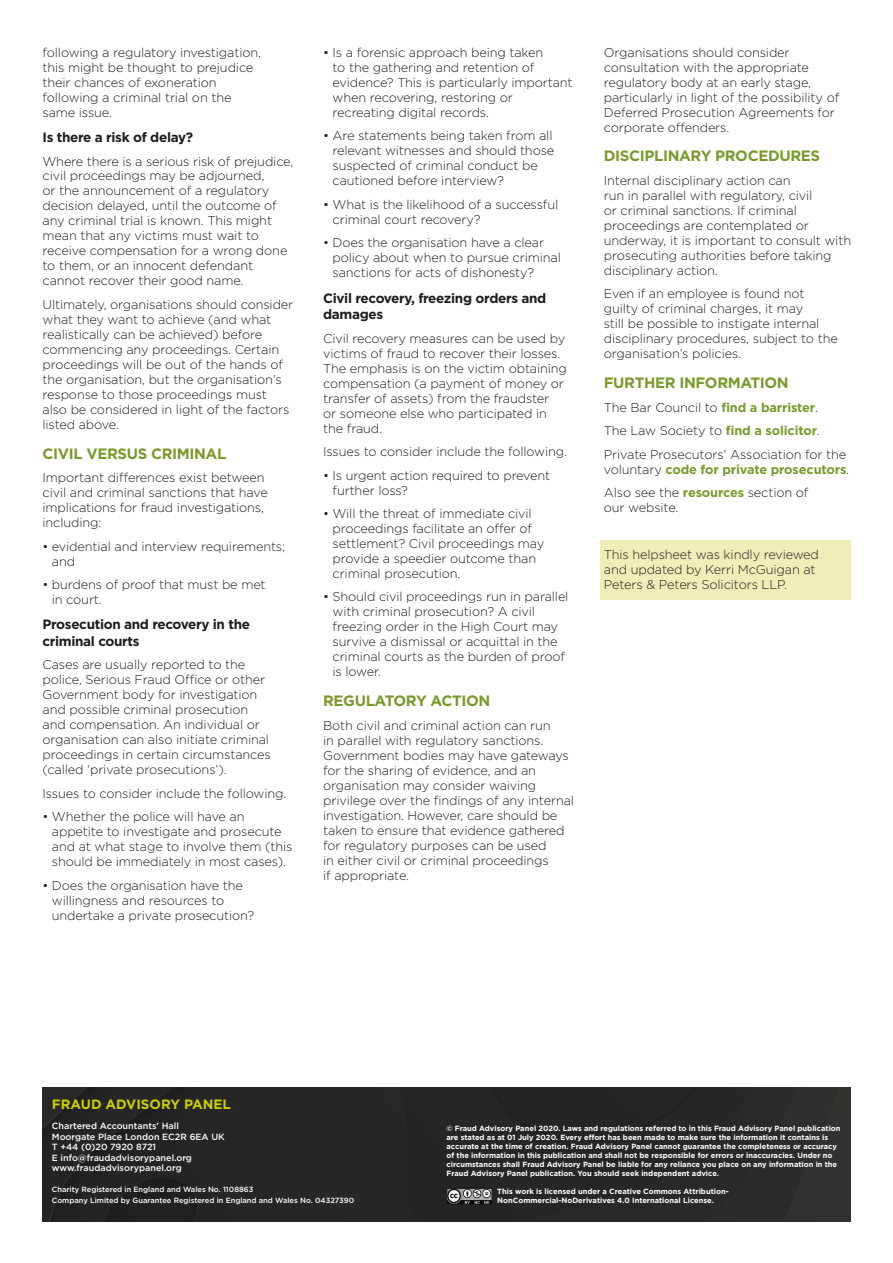
<style>
.page{position:relative;width:893px;height:1263px;background:#fff}
.page>*{position:absolute;margin:0;border:0;box-sizing:border-box;transform-origin:0 0}
.t1{font:700 15px "Gotham";letter-spacing:-.025em;color:#789a2b}
.t2{font:700 13.5px/16.5px "Gotham";letter-spacing:-.025em;color:#1d1d1b}
.t3{font:700 13.5px "Gotham";color:#d0cf00}
.t4{font:300 12.75px/15px "Gotham";letter-spacing:-.01em;color:#1d1d1b}
.t5{font:700 12.75px/23.5px "Gotham";letter-spacing:-.01em;color:#789a2b}
.t6{font:500 9px/10.5px "Gotham";color:#fff}
.t7{font:700 7.5px/9px "Gotham";color:#fff}
.t8{font:500 7.5px/10.5px "Gotham";color:#fff}
.s1{font-weight:700;color:#789a2b}
.s2{font-weight:300;color:#1d1d1b}
</style>
<div class="page">
<div style="left:43px;top:1087px;width:807px;height:135px;background:#262624"></div>
<img style="left:449px;top:1190px;width:41px;height:12px">
<div style="left:447px;top:1188px;width:45px;height:16px;border:1px solid #1d1d1b"></div>
<div style="left:600px;top:540px;width:250px;height:60px;background:#efeeb9"></div>
<p class="t4" style="left:43px;top:45px;width:220px">following a regulatory investigation, this might be thought to prejudice their chances of exoneration following a criminal trial on the same issue.</p>
<p class="t2" style="left:43px;top:129px;width:152px">Is there a risk of delay?</p>
<p class="t4" style="left:43px;top:153px;width:252px">Where there is a serious risk of prejudice, civil proceedings may be adjourned,<br>or the announcement of a regulatory decision delayed, until the outcome of any criminal trial is known. This might mean that any victims must wait to receive compensation for a wrong done to them, or an innocent defendant cannot recover their good name.</p>
<p class="t4" style="left:43px;top:297px;width:252px">Ultimately, organisations should consider what they want to achieve (and what realistically can be achieved) before commencing any proceedings. Certain proceedings will be out of the hands of the organisation, but the organisation’s response to those proceedings must also be considered in light of the factors listed above.</p>
<p class="t1" style="left:43px;top:443px;width:185px">CIVIL VERSUS CRIMINAL</p>
<p class="t4" style="left:43px;top:470px;width:227px">Important differences exist between civil and criminal sanctions that have implications for fraud investigations, including:</p>
<p class="t4" style="left:52px;top:538px;width:235px;text-indent:-9px">• evidential and interview requirements; and</p>
<p class="t4" style="left:52px;top:577px;width:215px;text-indent:-9px">• burdens of proof that must be met in court.</p>
<p class="t2" style="left:43px;top:616px;width:209px">Prosecution and recovery in the criminal courts</p>
<p class="t4" style="left:43px;top:657px;width:230px">Cases are usually reported to the police, Serious Fraud Office or other Government body for investigation and possible criminal prosecution and compensation. An individual or organisation can also initiate criminal proceedings in certain circumstances (called ‘private prosecutions’).</p>
<p class="t4" style="left:43px;top:785px;width:245px">Issues to consider include the following.</p>
<p class="t4" style="left:52px;top:809px;width:242px;text-indent:-9px">• Whether the police will have an appetite to investigate and prosecute and at what stage to involve them (this should be immediately in most cases).</p>
<p class="t4" style="left:52px;top:877px;width:204px;text-indent:-9px">• Does the organisation have the willingness and resources to undertake a private prosecution?</p>
<p class="t4" style="left:333px;top:45px;width:242px;text-indent:-9px">• Is a forensic approach being taken<br>to the gathering and retention of evidence? This is particularly important when recovering, restoring or recreating digital records.</p>
<p class="t4" style="left:333px;top:128px;width:223px;text-indent:-9px">• Are statements being taken from all relevant witnesses and should those suspected of criminal conduct be cautioned before interview?</p>
<p class="t4" style="left:333px;top:196px;width:227px;text-indent:-9px">• What is the likelihood of a successful criminal court recovery?</p>
<p class="t4" style="left:333px;top:235px;width:230px;text-indent:-9px">• Does the organisation have a clear policy about when to pursue criminal sanctions for acts of dishonesty?</p>
<p class="t2" style="left:323px;top:289px;width:225px">Civil recovery, freezing orders and damages</p>
<p class="t4" style="left:323px;top:330px;width:245px">Civil recovery measures can be used by victims of fraud to recover their losses.<br>The emphasis is on the victim obtaining compensation (a payment of money or transfer of assets) from the fraudster<br>or someone else who participated in the fraud.</p>
<p class="t4" style="left:323px;top:444px;width:245px">Issues to consider include the following.</p>
<p class="t4" style="left:333px;top:467px;width:219px;text-indent:-9px">• Is urgent action required to prevent further loss?</p>
<p class="t4" style="left:333px;top:506px;width:213px;text-indent:-9px">• Will the threat of immediate civil proceedings facilitate an offer of settlement? Civil proceedings may provide a speedier outcome than criminal prosecution.</p>
<p class="t4" style="left:333px;top:589px;width:237px;text-indent:-9px">• Should civil proceedings run in parallel with criminal prosecution? A civil freezing order in the High Court may survive a dismissal or acquittal in the criminal courts as the burden of proof is lower.</p>
<p class="t1" style="left:323px;top:691px;width:169px">REGULATORY ACTION</p>
<p class="t4" style="left:323px;top:717px;width:252px">Both civil and criminal action can run<br>in parallel with regulatory sanctions.<br>Government bodies may have gateways for the sharing of evidence, and an organisation may consider waiving privilege over the findings of any internal investigation. However, care should be taken to ensure that evidence gathered for regulatory purposes can be used<br>in either civil or criminal proceedings<br>if appropriate.</p>
<p class="t4" style="left:604px;top:45px;width:237px">Organisations should consider consultation with the appropriate regulatory body at an early stage, particularly in light of the possibility of Deferred Prosecution Agreements for corporate offenders.</p>
<p class="t1" style="left:604px;top:146px;width:218px">DISCIPLINARY PROCEDURES</p>
<p class="t4" style="left:604px;top:173px;width:249px">Internal disciplinary action can<br>run in parallel with regulatory, civil<br>or criminal sanctions. If criminal proceedings are contemplated or underway, it is important to consult with prosecuting authorities before taking disciplinary action.</p>
<p class="t4" style="left:604px;top:286px;width:235px">Even if an employee is found not guilty of criminal charges, it may<br>still be possible to instigate internal disciplinary procedures, subject to the organisation’s policies.</p>
<p class="t1" style="left:604px;top:373px;width:186px">FURTHER INFORMATION</p>
<p class="t4" style="left:604px;top:395px;width:244px;line-height:23.5px">The Bar Council to <span class="s1">find a barrister</span>.<br>The Law Society to <span class="s1">find a solicitor</span>.<br>Private Prosecutors’ Association for the</p>
<p class="t5" style="left:604px;top:457px;width:247px"><span class="s2">voluntary</span> code for private prosecutors<span class="s2">.<br>Also see the</span> resources <span class="s2">section of</span></p>
<p class="t4" style="left:604px;top:500px;width:76px">our website.</p>
<p class="t4" style="left:604px;top:547px;width:217px">This helpsheet was kindly reviewed and updated by Kerri McGuigan at<br>Peters &amp; Peters Solicitors LLP.</p>
<p class="t3" style="left:52px;top:1095px;width:181px">FRAUD ADVISORY PANEL</p>
<p class="t6" style="left:52px;top:1120px;width:174px">Chartered Accountants’ Hall<br>Moorgate Place London EC2R 6EA UK<br>T +44 (0)20 7920 8721<br>E info@fraudadvisorypanel.org www.fraudadvisorypanel.org</p>
<p class="t8" style="left:52px;top:1184px;width:304px">Charity Registered in England and Wales No. 1108863<br>Company Limited by Guarantee Registered in England and Wales No. 04327390</p>
<p class="t7" style="left:446px;top:1124px;width:396px">© Fraud Advisory Panel 2020. Laws and regulations referred to in this Fraud Advisory Panel publication are stated as at 01 July 2020. Every effort has been made to make sure the information it contains is accurate at the time of creation. Fraud Advisory Panel cannot guarantee the completeness or accuracy of the information in this publication and shall not be responsible for errors or inaccuracies. Under no circumstances shall Fraud Advisory Panel be liable for any reliance you place on any information in the Fraud Advisory Panel publication. You should seek independent advice.</p>
<p class="t7" style="left:497px;top:1187px;width:233px">This work is licensed under a Creative Commons Attribution-<br>NonCommercial-NoDerivatives 4.0 International License.</p>
</div>
